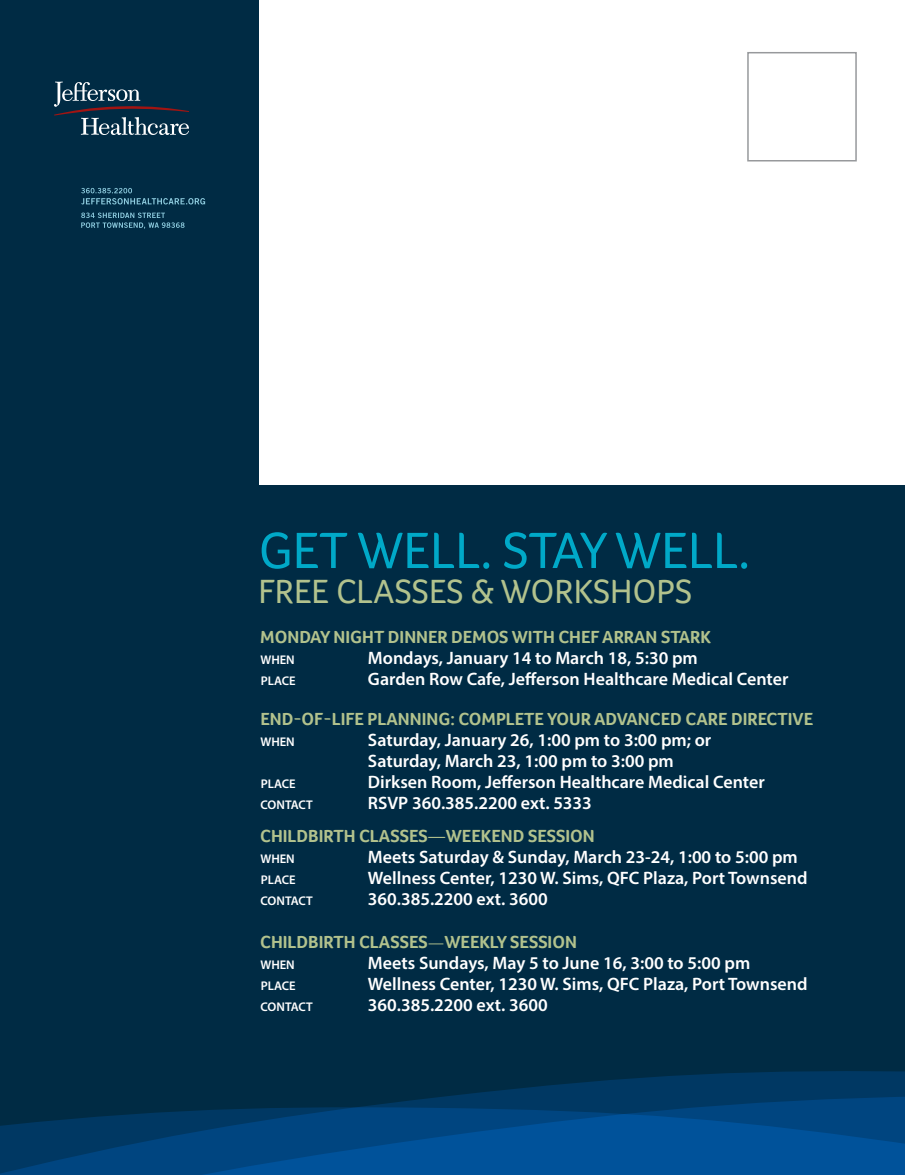
<style>
.page{position:relative;width:905px;height:1175px;background:#fff}
.page>*{position:absolute;margin:0;border:0;box-sizing:border-box;transform-origin:0 0}
.t1{font:52.5px "Foco";color:#00a9c8}
.t2{font:34.5px "Foco";color:#b2c28d}
.t3{font:600 18px/21px "Myriad Pro";color:#fff}
.t4{font:700 18px "Foco";color:#b2c28d}
.t5{font:600 12.6px "Myriad Pro";color:#fff}
.s1{font-family:"Myriad Pro";font-weight:400}
.s2{font-family:"Minion Pro";font-weight:400}
</style>
<div class="page">
<div style="left:0;top:486px;width:904px;height:688px;background:#002b44"></div>
<div style="left:0;top:0;width:258px;height:795px;background:#002b44"></div>
<svg style="left:81px;top:188px;width:124px;height:16px"></svg>
<svg style="left:81px;top:212px;width:103px;height:17px"></svg>
<svg style="left:54px;top:82px;width:135px;height:53px"></svg>
<div style="left:747px;top:52px;width:109px;height:109px;border:2px solid #97999c"></div>
<svg style="left:377px;top:1071px;width:527px;height:34px;fill:#003863"></svg>
<svg style="left:0;top:1105px;width:904px;height:69px;background:#004783"></svg>
<h1 class="t1" style="left:258px;top:515px;width:493px">GET WELL. STAY WELL.</h1>
<h2 class="t2" style="left:258px;top:568px;width:435px">FREE CLASSES &amp; WORKSHOPS</h2>
<p class="t4" style="left:260px;top:624px;width:452px">MONDAY NIGHT DINNER DEMOS WITH CHEF ARRAN STARK</p>
<p class="t5" style="left:260px;top:651px;width:36px">WHEN</p>
<p class="t3" style="left:368px;top:646px;width:331px">Mondays, January 14 to March 18, 5:30 pm</p>
<p class="t5" style="left:261px;top:672px;width:36px">PLACE</p>
<p class="t3" style="left:368px;top:667px;width:422px">Garden Row Cafe, Jefferson Healthcare Medical Center</p>
<p class="t4" style="left:260px;top:707px;width:554px">END-OF-LIFE PLANNING: COMPLETE YOUR ADVANCED CARE DIRECTIVE</p>
<p class="t5" style="left:260px;top:734px;width:36px">WHEN</p>
<p class="t3" style="left:368px;top:729px;width:345px">Saturday, January 26, 1:00 pm to 3:00 pm; or<br>Saturday, March 23, 1:00 pm to 3:00 pm</p>
<p class="t5" style="left:261px;top:776px;width:36px">PLACE</p>
<p class="t3" style="left:368px;top:771px;width:398px">Dirksen Room, Jefferson Healthcare Medical Center</p>
<p class="t5" style="left:260px;top:797px;width:54px">CONTACT</p>
<p class="t3" style="left:368px;top:792px;width:225px">RSVP 360.385.2200 ext. 5333</p>
<p class="t4" style="left:260px;top:824px;width:336px">CHILDBIRTH CLASSES<span class="s1">—</span>WEEKEND SESSION</p>
<p class="t5" style="left:260px;top:851px;width:36px">WHEN</p>
<p class="t3" style="left:368px;top:846px;width:431px">Meets Saturday &amp; Sunday, March 23-24, 1:00 to 5:00 pm</p>
<p class="t5" style="left:261px;top:872px;width:36px">PLACE</p>
<p class="t3" style="left:368px;top:867px;width:441px">Wellness Center, 1230 W. Sims, QFC Plaza, Port Townsend</p>
<p class="t5" style="left:260px;top:893px;width:54px">CONTACT</p>
<p class="t3" style="left:368px;top:888px;width:181px">360.385.2200 ext. 3600</p>
<p class="t4" style="left:260px;top:930px;width:318px">CHILDBIRTH CLASSES<span class="s2">—</span>WEEKLY SESSION</p>
<p class="t5" style="left:260px;top:956px;width:36px">WHEN</p>
<p class="t3" style="left:368px;top:951px;width:384px">Meets Sundays, May 5 to June 16, 3:00 to 5:00 pm</p>
<p class="t5" style="left:261px;top:977px;width:36px">PLACE</p>
<p class="t3" style="left:368px;top:972px;width:441px">Wellness Center, 1230 W. Sims, QFC Plaza, Port Townsend</p>
<p class="t5" style="left:260px;top:998px;width:54px">CONTACT</p>
<p class="t3" style="left:368px;top:993px;width:181px">360.385.2200 ext. 3600</p>
</div>
